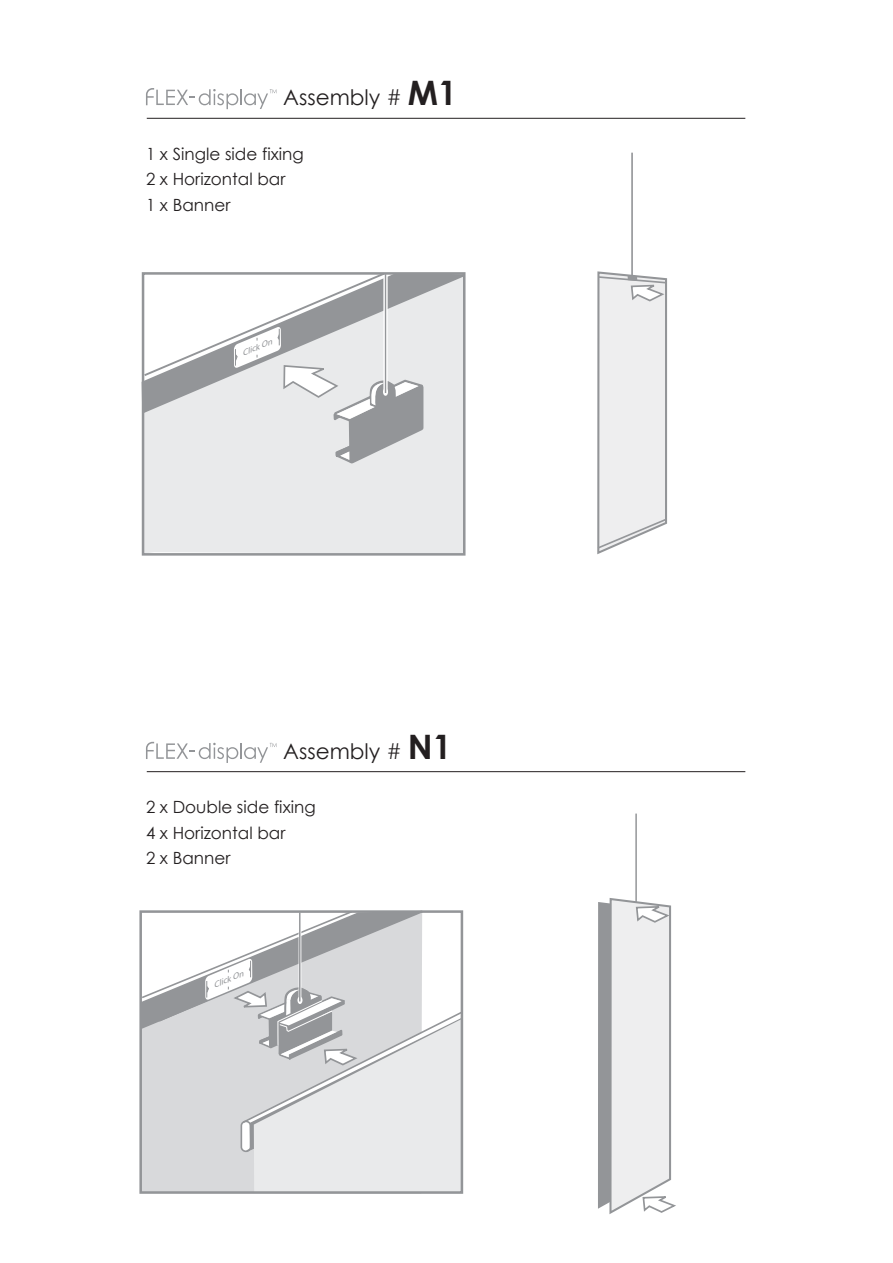
<style>
.page{position:relative;width:893px;height:1263px;background:#fff}
.page>*{position:absolute;margin:0;border:0;box-sizing:border-box;transform-origin:0 0}
.t1{font:21.45px "Century Gothic";color:#231f20}
.t2{font:16.8px/25.2px "Century Gothic";color:#231f20}
.t3{font:italic 8.25px "Myriad";color:#939598;scale:1.15 1}
.s1{font-weight:700;font-size:33.6px}
</style>
<div class="page">
<div style="left:146px;top:415px;width:315px;height:137px;background:#e9eaeb"></div>
<svg style="left:141px;top:272px;width:325px;height:143px;background:#e2e3e4"></svg>
<hr style="left:631px;top:153px;width:2px;height:122px;background:#95979a">
<hr style="left:635px;top:813px;width:2px;height:89px;background:#95979a">
<svg style="left:598px;top:897px;width:78px;height:317px;background:#d3d3d5"></svg>
<hr style="left:147px;top:118px;width:598px;height:1px;background:#231f20">
<hr style="left:147px;top:771px;width:598px;height:1px;background:#231f20">
<div style="left:142px;top:272px;width:323px;height:284px;border:3px solid #939598"></div>
<svg style="left:142px;top:272px;width:284px;height:196px"></svg>
<svg style="left:139px;top:910px;width:325px;height:284px"></svg>
<svg style="left:597px;top:270px;width:70px;height:285px;background:#e7e7e8"></svg>
<svg style="left:146px;top:88px;width:131px;height:21px"></svg>
<svg style="left:146px;top:742px;width:131px;height:21px"></svg>
<p class="t1" style="left:283px;top:82px;width:175px">Assembly # <span class="s1">M1</span></p>
<p class="t2" style="left:146px;top:141px;width:159px">1 x Single side fixing<br>2 x Horizontal bar<br>1 x Banner</p>
<p class="t3" style="left:240px;top:350px;width:29px;rotate:-23deg">Click On</p>
<p class="t1" style="left:283px;top:736px;width:170px">Assembly # <span class="s1">N1</span></p>
<p class="t2" style="left:146px;top:794px;width:171px">2 x Double side fixing<br>4 x Horizontal bar<br>2 x Banner</p>
<p class="t3" style="left:212px;top:982px;width:29px;rotate:-23deg">Click On</p>
</div>
